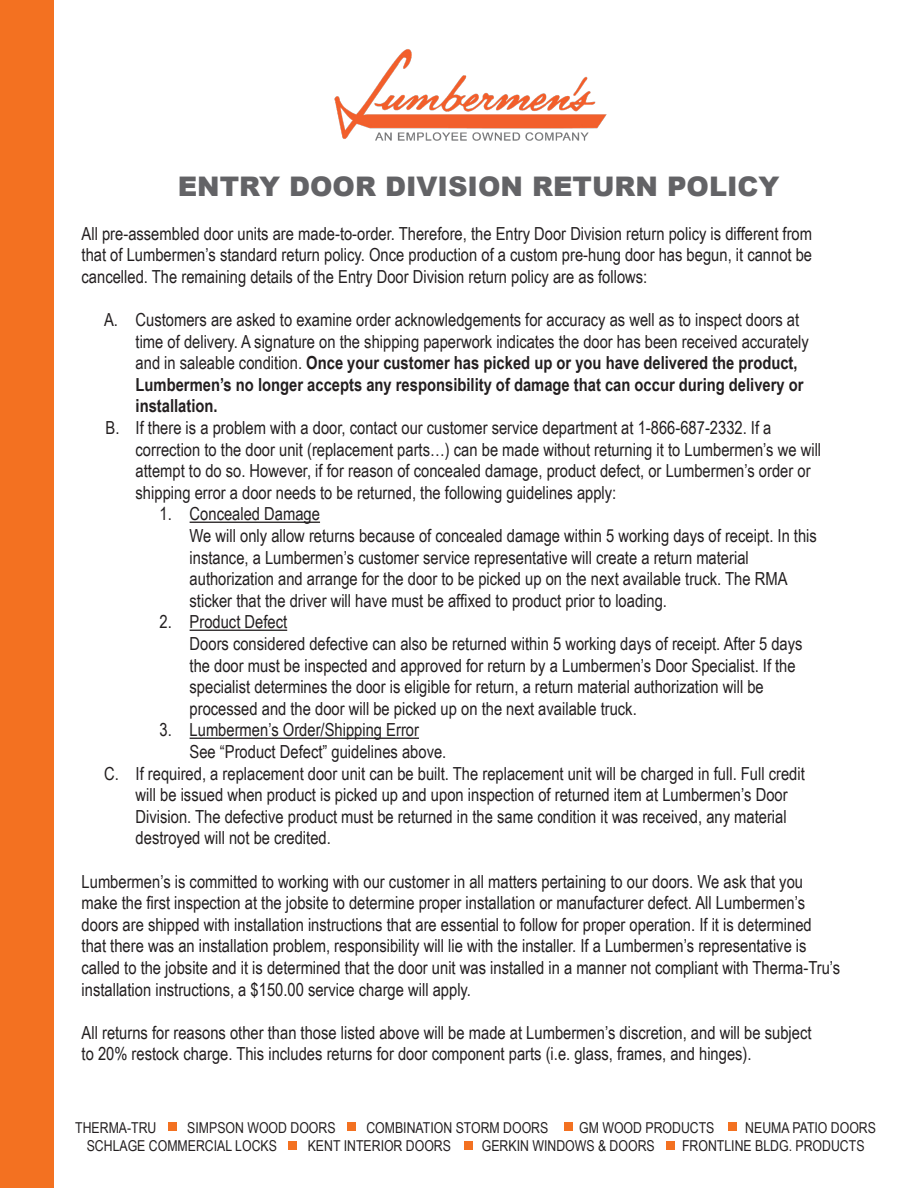
<style>
.page{position:relative;width:918px;height:1188px;background:#fff}
.page>*{position:absolute;margin:0;border:0;box-sizing:border-box;transform-origin:0 0}
.t1{font:900 27px "Arial";color:#636366}
.t2{font:18px/21.6px "Arial Narrow";color:#231f20}
.t3{font:700 18px "Arial Narrow";color:#231f20}
.t4{font:15px "Arial Narrow";color:#231f20}
.s1{font-weight:400}
</style>
<div class="page">
<div style="left:0;top:0;width:54px;height:1188px;background:#f37121"></div>
<img style="left:334px;top:49px;width:273px;height:92px">
<hr style="left:190px;top:522px;width:130px;height:1px;background:#231f20">
<hr style="left:190px;top:630px;width:97px;height:1px;background:#231f20">
<hr style="left:190px;top:738px;width:229px;height:1px;background:#231f20">
<div style="left:168px;top:1122px;width:8px;height:9px;background:#f37121"></div>
<div style="left:347px;top:1122px;width:9px;height:9px;background:#f37121"></div>
<div style="left:564px;top:1122px;width:8px;height:9px;background:#f37121"></div>
<div style="left:728px;top:1122px;width:8px;height:9px;background:#f37121"></div>
<div style="left:289px;top:1142px;width:8px;height:8px;background:#f37121"></div>
<div style="left:465px;top:1142px;width:8px;height:8px;background:#f37121"></div>
<div style="left:666px;top:1142px;width:8px;height:8px;background:#f37121"></div>
<p class="t1" style="left:178px;top:167px;width:603px">ENTRY DOOR DIVISION RETURN POLICY</p>
<p class="t2" style="left:82px;top:222px;width:732px">All pre-assembled door units are made-to-order. Therefore, the Entry Door Division return policy is different from</p>
<p class="t2" style="left:82px;top:243px;width:732px">that of Lumbermen’s standard return policy. Once production of a custom pre-hung door has begun, it cannot be</p>
<p class="t2" style="left:82px;top:265px;width:567px">cancelled. The remaining details of the Entry Door Division return policy are as follows:</p>
<p class="t2" style="left:104px;top:308px;width:697px">A. Customers are asked to examine order acknowledgements for accuracy as well as to inspect doors at</p>
<p class="t2" style="left:136px;top:330px;width:675px">time of delivery. A signature on the shipping paperwork indicates the door has been received accurately</p>
<p class="t3" style="left:136px;top:349px;width:664px"><span class="s1">and in saleable condition.</span> Once your customer has picked up or you have delivered the product,</p>
<p class="t3" style="left:136px;top:371px;width:669px">Lumbermen’s no longer accepts any responsibility of damage that can occur during delivery or</p>
<p class="t3" style="left:136px;top:392px;width:84px">installation.</p>
<p class="t2" style="left:106px;top:416px;width:667px">B. If there is a problem with a door, contact our customer service department at 1-866-687-2332. If a</p>
<p class="t2" style="left:136px;top:438px;width:687px">correction to the door unit (replacement parts…) can be made without returning it to Lumbermen’s we will</p>
<p class="t2" style="left:136px;top:459px;width:677px">attempt to do so. However, if for reason of concealed damage, product defect, or Lumbermen’s order or</p>
<p class="t2" style="left:136px;top:481px;width:482px">shipping error a door needs to be returned, the following guidelines apply:</p>
<p class="t2" style="left:160px;top:503px;width:162px">1. Concealed Damage</p>
<p class="t2" style="left:190px;top:524px;width:629px">We will only allow returns because of concealed damage within 5 working days of receipt. In this</p>
<p class="t2" style="left:190px;top:546px;width:561px">instance, a Lumbermen’s customer service representative will create a return material</p>
<p class="t2" style="left:190px;top:567px;width:599px">authorization and arrange for the door to be picked up on the next available truck. The RMA</p>
<p class="t2" style="left:190px;top:589px;width:479px">sticker that the driver will have must be affixed to product prior to loading.</p>
<p class="t2" style="left:160px;top:611px;width:129px">2. Product Defect</p>
<p class="t2" style="left:190px;top:632px;width:614px">Doors considered defective can also be returned within 5 working days of receipt. After 5 days</p>
<p class="t2" style="left:190px;top:654px;width:608px">the door must be inspected and approved for return by a Lumbermen’s Door Specialist. If the</p>
<p class="t2" style="left:190px;top:675px;width:576px">specialist determines the door is eligible for return, a return material authorization will be</p>
<p class="t2" style="left:190px;top:697px;width:449px">processed and the door will be picked up on the next available truck.</p>
<p class="t2" style="left:160px;top:719px;width:261px">3. Lumbermen’s Order/Shipping Error</p>
<p class="t2" style="left:190px;top:740px;width:258px">See “Product Defect” guidelines above.</p>
<p class="t2" style="left:104px;top:762px;width:702px">C. If required, a replacement door unit can be built. The replacement unit will be charged in full. Full credit</p>
<p class="t2" style="left:136px;top:783px;width:654px">will be issued when product is picked up and upon inspection of returned item at Lumbermen’s Door</p>
<p class="t2" style="left:136px;top:805px;width:653px">Division. The defective product must be returned in the same condition it was received, any material</p>
<p class="t2" style="left:136px;top:827px;width:197px">destroyed will not be credited.</p>
<p class="t2" style="left:82px;top:870px;width:723px">Lumbermen’s is committed to working with our customer in all matters pertaining to our doors. We ask that you</p>
<p class="t2" style="left:82px;top:891px;width:725px">make the first inspection at the jobsite to determine proper installation or manufacturer defect. All Lumbermen’s</p>
<p class="t2" style="left:82px;top:913px;width:732px">doors are shipped with installation instructions that are essential to follow for proper operation. If it is determined</p>
<p class="t2" style="left:82px;top:935px;width:727px">that there was an installation problem, responsibility will lie with the installer. If a Lumbermen’s representative is</p>
<p class="t2" style="left:82px;top:956px;width:760px">called to the jobsite and it is determined that the door unit was installed in a manner not compliant with Therma-Tru’s installation instructions, a $150.00 service charge will apply.</p>
<p class="t2" style="left:82px;top:1021px;width:731px">All returns for reasons other than those listed above will be made at Lumbermen’s discretion, and will be subject</p>
<p class="t2" style="left:82px;top:1043px;width:672px">to 20% restock charge. This includes returns for door component parts (i.e. glass, frames, and hinges).</p>
<p class="t4" style="left:75px;top:1116px;width:83px">THERMA-TRU</p>
<p class="t4" style="left:187px;top:1116px;width:150px">SIMPSON WOOD DOORS</p>
<p class="t4" style="left:366px;top:1116px;width:184px">COMBINATION STORM DOORS</p>
<p class="t4" style="left:579px;top:1116px;width:137px">GM WOOD PRODUCTS</p>
<p class="t4" style="left:745px;top:1116px;width:132px">NEUMA PATIO DOORS</p>
<p class="t4" style="left:87px;top:1134px;width:192px">SCHLAGE COMMERCIAL LOCKS</p>
<p class="t4" style="left:308px;top:1134px;width:145px">KENT INTERIOR DOORS</p>
<p class="t4" style="left:482px;top:1134px;width:174px">GERKIN WINDOWS &amp; DOORS</p>
<p class="t4" style="left:682px;top:1134px;width:184px">FRONTLINE BLDG. PRODUCTS</p>
</div>
